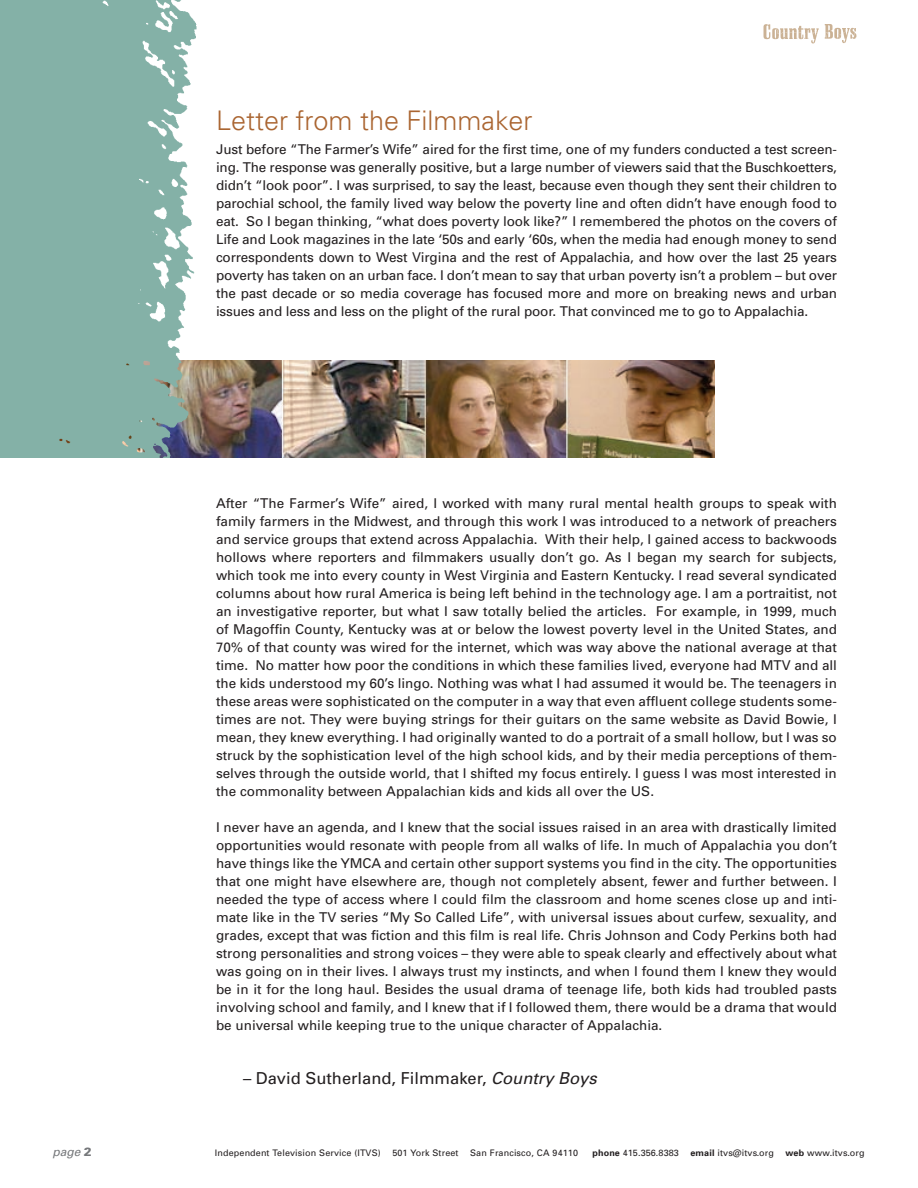
<style>
.page{position:relative;width:918px;height:1188px;background:#fff}
.page>*{position:absolute;margin:0;border:0;box-sizing:border-box;transform-origin:0 0}
.t1{font:300 27px "Univers";color:#aa6531}
.t2{font:16.5px "Univers";color:#231f20}
.t3{font:13.5px/18px "Univers";color:#231f20;text-align:justify}
.t4{font:italic 12px "Univers";color:#76787b}
.t5{font:9px "Univers";letter-spacing:.015em;color:#231f20}
.s1{font-style:italic}
.s2{font-weight:900;font-style:normal}
.s3{font-weight:700}
</style>
<div class="page">
<img style="left:207px;top:360px;width:508px;height:97px">
<img style="left:0;top:0;width:207px;height:458px">
<svg style="left:764px;top:24px;width:93px;height:20px"></svg>
<h1 class="t1" style="left:216px;top:104px;width:318px">Letter from the Filmmaker</h1>
<p class="t3" style="left:216px;top:140px;width:623px">Just before “The Farmer’s Wife” aired for the first time, one of my funders conducted a test screen&shy;ing. The response was generally positive, but a large number of viewers said that the Buschkoetters, didn’t “look poor”. I was surprised, to say the least, because even though they sent their children to parochial school, the family lived way below the poverty line and often didn’t have enough food to eat. So I began thinking, “what does poverty look like?” I remembered the photos on the covers of Life and Look magazines in the late ‘50s and early ‘60s, when the media had enough money to send correspondents down to West Virgina and the rest of Appalachia, and how over the last 25 years poverty has taken on an urban face. I don’t mean to say that urban poverty isn’t a problem – but over the past decade or so media coverage has focused more and more on breaking news and urban issues and less and less on the plight of the rural poor. That convinced me to go to Appalachia.</p>
<p class="t3" style="left:216px;top:494px;width:623px">After “The Farmer’s Wife” aired, I worked with many rural mental health groups to speak with family farmers in the Midwest, and through this work I was introduced to a network of preachers and service groups that extend across Appalachia. With their help, I gained access to backwoods hollows where reporters and filmmakers usually don’t go. As I began my search for subjects, which took me into every county in West Virginia and Eastern Kentucky. I read several syndicated columns about how rural America is being left behind in the technology age. I am a portraitist, not an investigative reporter, but what I saw totally belied the articles. For example, in 1999, much of Magoffin County, Kentucky was at or below the lowest poverty level in the United States, and 70% of that county was wired for the internet, which was way above the national average at that time. No matter how poor the conditions in which these families lived, everyone had MTV and all the kids understood my 60’s lingo. Nothing was what I had assumed it would be. The teenagers in these areas were sophisticated on the computer in a way that even affluent college students some&shy;times are not. They were buying strings for their guitars on the same website as David Bowie, I mean, they knew everything. I had originally wanted to do a portrait of a small hollow, but I was so struck by the sophistication level of the high school kids, and by their media perceptions of them&shy;selves through the outside world, that I shifted my focus entirely. I guess I was most interested in the commonality between Appalachian kids and kids all over the US.</p>
<p class="t3" style="left:216px;top:818px;width:623px">I never have an agenda, and I knew that the social issues raised in an area with drastically limited opportunities would resonate with people from all walks of life. In much of Appalachia you don’t have things like the YMCA and certain other support systems you find in the city. The opportunities that one might have elsewhere are, though not completely absent, fewer and further between. I needed the type of access where I could film the classroom and home scenes close up and inti&shy;mate like in the TV series “My So Called Life”, with universal issues about curfew, sexuality, and grades, except that was fiction and this film is real life. Chris Johnson and Cody Perkins both had strong personalities and strong voices – they were able to speak clearly and effectively about what was going on in their lives. I always trust my instincts, and when I found them I knew they would be in it for the long haul. Besides the usual drama of teenage life, both kids had troubled pasts involving school and family, and I knew that if I followed them, there would be a drama that would be universal while keeping true to the unique character of Appalachia.</p>
<p class="t2" style="left:243px;top:1068px;width:355px">– David Sutherland, Filmmaker, <span class="s1">Country Boys</span></p>
<p class="t4" style="left:52px;top:1144px;width:41px">page <span class="s2">2</span></p>
<p class="t5" style="left:215px;top:1148px;width:167px">Independent Television Service (ITVS)</p>
<p class="t5" style="left:392px;top:1148px;width:68px">501 York Street</p>
<p class="t5" style="left:470px;top:1148px;width:109px">San Francisco, CA 94110</p>
<p class="t5" style="left:593px;top:1148px;width:88px"><span class="s3">phone</span> 415.356.8383</p>
<p class="t5" style="left:691px;top:1148px;width:85px"><span class="s3">email</span> itvs@itvs.org</p>
<p class="t5" style="left:786px;top:1148px;width:81px"><span class="s3">web</span> www.itvs.org</p>
</div>
